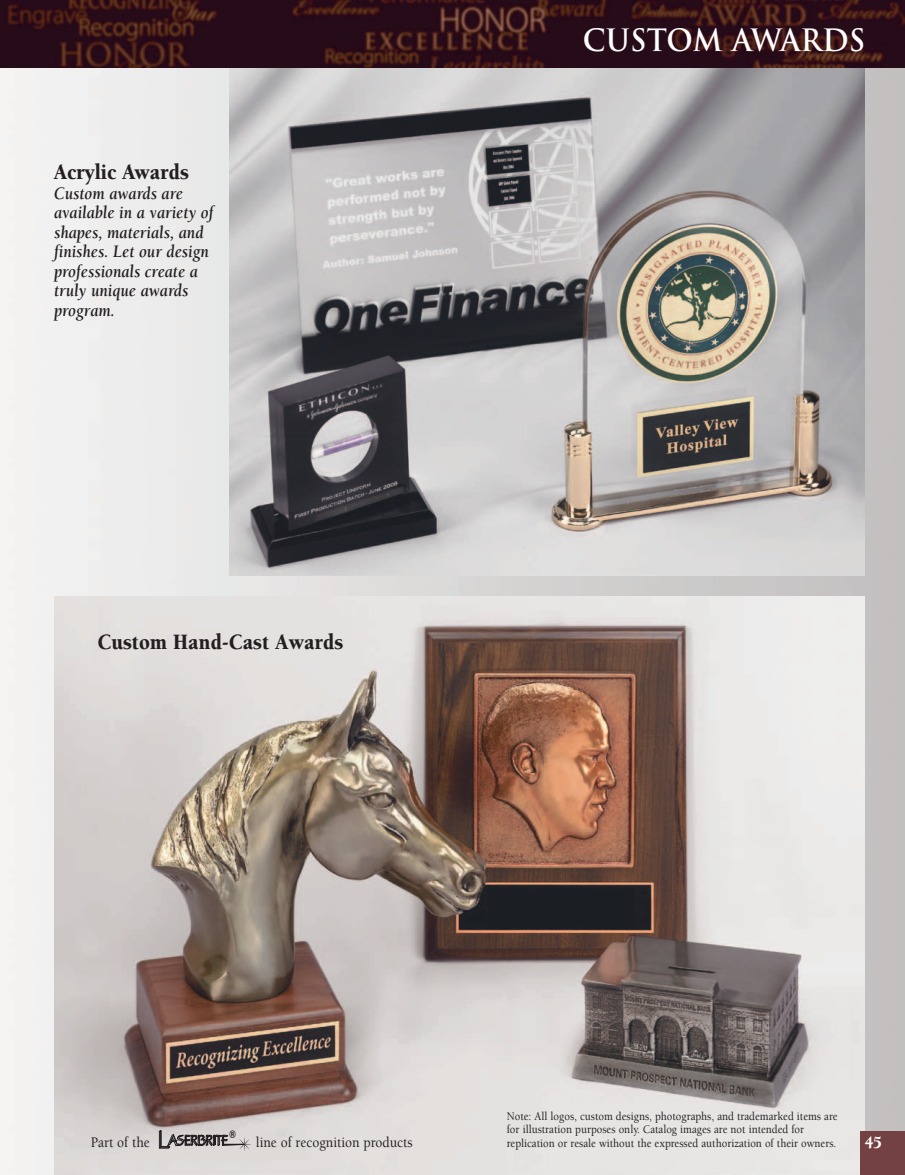
<style>
.page{position:relative;width:905px;height:1175px;background:#fff}
.page>*{position:absolute;margin:0;border:0;box-sizing:border-box;transform-origin:0 0}
.t1{font:700 30px "Trajan";color:#fff;scale:.95 1}
.t2{font:900 22.5px "Berkeley";color:#231f20;scale:.9 1}
.t3{font:italic 700 18px/19.5px "Berkeley";color:#231f20;scale:.9 1}
.t4{font:900 18px "Berkeley";color:#fff;scale:.9 1}
.t5{font:500 15px "Berkeley";color:#231f20;scale:.9 1}
.t6{font:500 12px/13.5px "Berkeley";color:#231f20;scale:.9 1}
.t7{font:700 10.5px "Helvetica";color:#231f20;scale:.8 1}
</style>
<div class="page">
<div style="left:0;top:0;width:904px;height:1174px;background:linear-gradient(to right,#f5f4f4,#c0bebd)"></div>
<img style="left:230px;top:68px;width:634px;height:507px">
<img style="left:54px;top:596px;width:810px;height:578px">
<img style="left:0;top:0;width:904px;height:68px">
<div style="left:860px;top:1131px;width:44px;height:43px;background:#734142"></div>
<svg style="left:159px;top:1130px;width:92px;height:20px;background:#a3a09f"></svg>
<h2 class="t2" style="left:54px;top:160px;width:151px">Acrylic Awards</h2>
<h3 class="t3" style="left:54px;top:184px;width:179px">Custom awards are available in a variety of shapes, materials, and finishes. Let our design professionals create a truly unique awards program.</h3>
<h2 class="t2" style="left:98px;top:629px;width:275px">Custom Hand-Cast Awards</h2>
<h1 class="t1" style="left:583px;top:21px;width:299px">CUSTOM AWARDS</h1>
<p class="t5" style="left:91px;top:1134px;width:67px">Part of the</p>
<p class="t7" style="left:229px;top:1125px;width:9px">®</p>
<p class="t5" style="left:256px;top:1134px;width:176px">line of recognition products</p>
<p class="t6" style="left:507px;top:1109px;width:369px">Note: All logos, custom designs, photographs, and trademarked items are for illustration purposes only. Catalog images are not intended for replication or resale without the expressed authorization of their owners.</p>
<h3 class="t4" style="left:864px;top:1132px;width:21px">45</h3>
</div>
